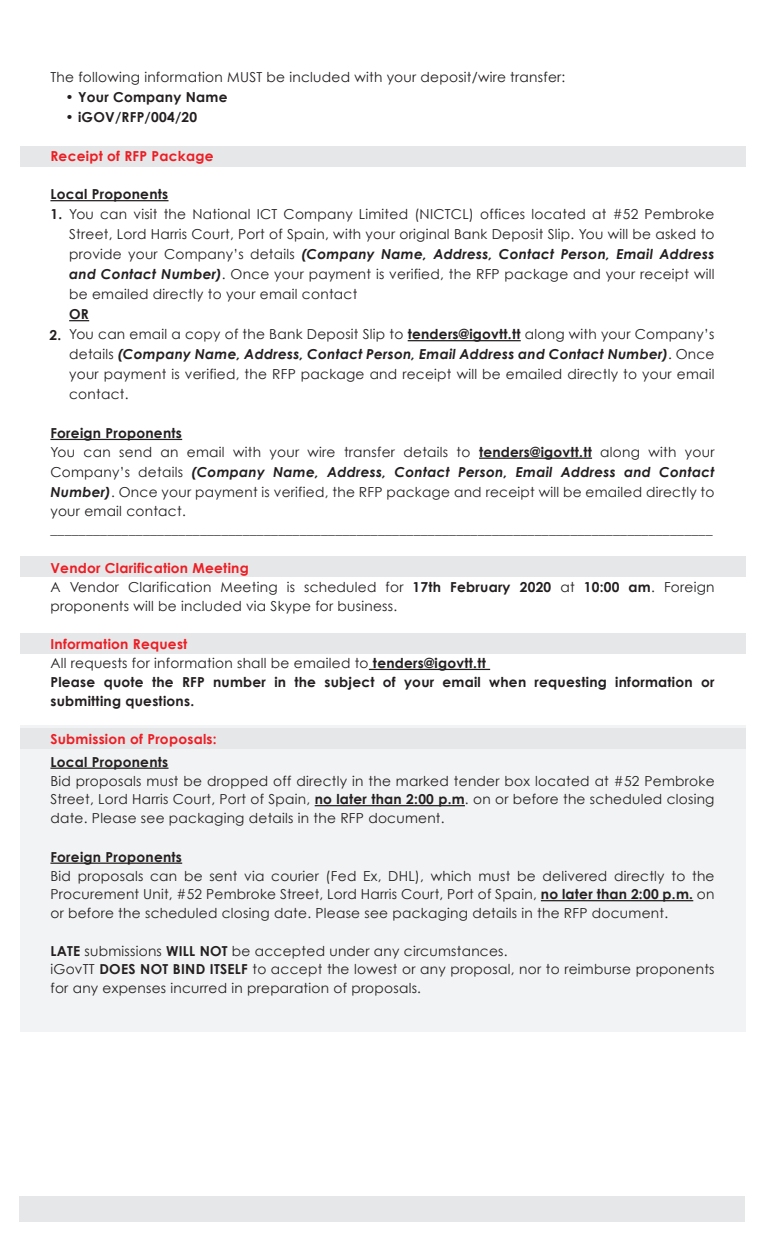
<style>
.page{position:relative;width:765px;height:1260px;background:#fff}
.page>*{position:absolute;margin:0;border:0;box-sizing:border-box;transform-origin:0 0}
.t1{font:13.75px/18.8px "Century Gothic";letter-spacing:.02em;color:#231f20}
.t2{font:700 13.75px/18.8px "Century Gothic";letter-spacing:.02em;color:#231f20}
.t3{font:700 13.75px "Century Gothic";letter-spacing:.02em;color:#ee1d23}
.s1{font-weight:700;font-style:italic}
.s2{font-weight:700}
.s3{font-weight:700;color:#ee1d23}
.s4{color:#ee1d23}
.s5{font-weight:400}
</style>
<div class="page">
<div style="left:20px;top:725px;width:725px;height:307px;background:#f2f3f4"></div>
<div style="left:20px;top:634px;width:725px;height:20px;background:#e6e7e9"></div>
<div style="left:20px;top:556px;width:725px;height:20px;background:#e6e7e9"></div>
<div style="left:20px;top:146px;width:725px;height:20px;background:#e6e7e9"></div>
<div style="left:20px;top:729px;width:725px;height:20px;background:#e6e7e9"></div>
<div style="left:20px;top:1197px;width:725px;height:25px;background:#e6e7e9"></div>
<hr style="left:50px;top:200px;width:119px;height:1px;background:#231f20">
<svg style="left:69px;top:320px;width:20px;height:1px"></svg>
<hr style="left:408px;top:340px;width:113px;height:1px;background:#231f20">
<hr style="left:50px;top:439px;width:132px;height:1px;background:#231f20">
<hr style="left:479px;top:458px;width:113px;height:1px;background:#231f20">
<hr style="left:369px;top:669px;width:121px;height:1px;background:#231f20">
<hr style="left:50px;top:768px;width:119px;height:1px;background:#231f20">
<hr style="left:315px;top:805px;width:150px;height:1px;background:#231f20">
<hr style="left:50px;top:863px;width:132px;height:1px;background:#231f20">
<hr style="left:541px;top:900px;width:152px;height:1px;background:#231f20">
<p class="t1" style="left:50px;top:67px;width:516px">The following information MUST be included with your deposit/wire transfer:</p>
<p class="t2" style="left:65px;top:87px;width:164px">• Your Company Name</p>
<p class="t2" style="left:65px;top:107px;width:133px">• iGOV/RFP/004/20</p>
<p class="t3" style="left:50px;top:147px;width:165px">Receipt of RFP Package</p>
<p class="t2" style="left:50px;top:185px;width:119px">Local Proponents</p>
<p class="t1" style="left:69px;top:204px;width:647px;line-height:20px;text-align:justify">You can visit the National ICT Company Limited (NICTCL) offices located at #52 Pembroke Street, Lord Harris Court, Port of Spain, with your original Bank Deposit Slip. You will be asked to provide your Company’s details <span class="s1">(Company Name, Address, Contact Person, Email Address and Contact Number)</span>. Once your payment is verified, the RFP package and your receipt will be emailed directly to your email contact</p>
<p class="t1" style="left:69px;top:304px;width:647px;line-height:20px"><span class="s2">OR<br></span>You can email a copy of the Bank Deposit Slip to <span class="s2">tenders@igovtt.tt</span> along with your Company’s details <span class="s1">(Company Name, Address, Contact Person, Email Address and Contact Number)</span>. Once your payment is verified, the RFP package and receipt will be emailed directly to your email contact.</p>
<p class="t1" style="left:50px;top:424px;width:666px"><span class="s2">Foreign Proponents<br></span>You can send an email with your wire transfer details to <span class="s2">tenders@igovtt.tt</span> along with your</p>
<p class="t1" style="left:50px;top:462px;width:666px;line-height:20px">Company’s details <span class="s1">(Company Name, Address, Contact Person, Email Address and Contact<br>Number)</span>. Once your payment is verified, the RFP package and receipt will be emailed directly to</p>
<p class="t1" style="left:50px;top:501px;width:664px">your email contact. _____________________________________________________________________________________________</p>
<p class="t1" style="left:50px;top:559px;width:666px"><span class="s3">Vendor Clarification Meeting<br></span>A Vendor Clarification Meeting is scheduled for <span class="s2">17th February 2020</span> at <span class="s2">10:00 am</span>. Foreign proponents will be included via Skype for business.</p>
<p class="t2" style="left:50px;top:635px;width:666px"><span class="s4">Information Request<br></span><span class="s5">All requests for information shall be emailed to</span> tenders@igovtt.tt<br>Please quote the RFP number in the subject of your email when requesting information or submitting questions.</p>
<p class="t3" style="left:50px;top:731px;width:168px">Submission of Proposals:</p>
<p class="t2" style="left:50px;top:752px;width:119px">Local Proponents</p>
<p class="t1" style="left:50px;top:771px;width:666px;text-align:justify">Bid proposals must be dropped off directly in the marked tender box located at #52 Pembroke Street, Lord Harris Court, Port of Spain, <span class="s2">no later than 2:00 p.m</span>. on or before the scheduled closing date. Please see packaging details in the RFP document.</p>
<p class="t2" style="left:50px;top:847px;width:133px">Foreign Proponents</p>
<p class="t1" style="left:50px;top:866px;width:666px;text-align:justify">Bid proposals can be sent via courier (Fed Ex, DHL), which must be delivered directly to the Procurement Unit, #52 Pembroke Street, Lord Harris Court, Port of Spain, <span class="s2">no later than 2:00 p.m.</span> on or before the scheduled closing date. Please see packaging details in the RFP document.</p>
<p class="t1" style="left:50px;top:941px;width:666px"><span class="s2">LATE</span> submissions <span class="s2">WILL NOT</span> be accepted under any circumstances.<br>iGovTT <span class="s2">DOES NOT BIND ITSELF</span> to accept the lowest or any proposal, nor to reimburse proponents for any expenses incurred in preparation of proposals.</p>
<p class="t2" style="left:51px;top:205px;width:13px">1.</p>
<p class="t2" style="left:49px;top:325px;width:13px">2.</p>
</div>
